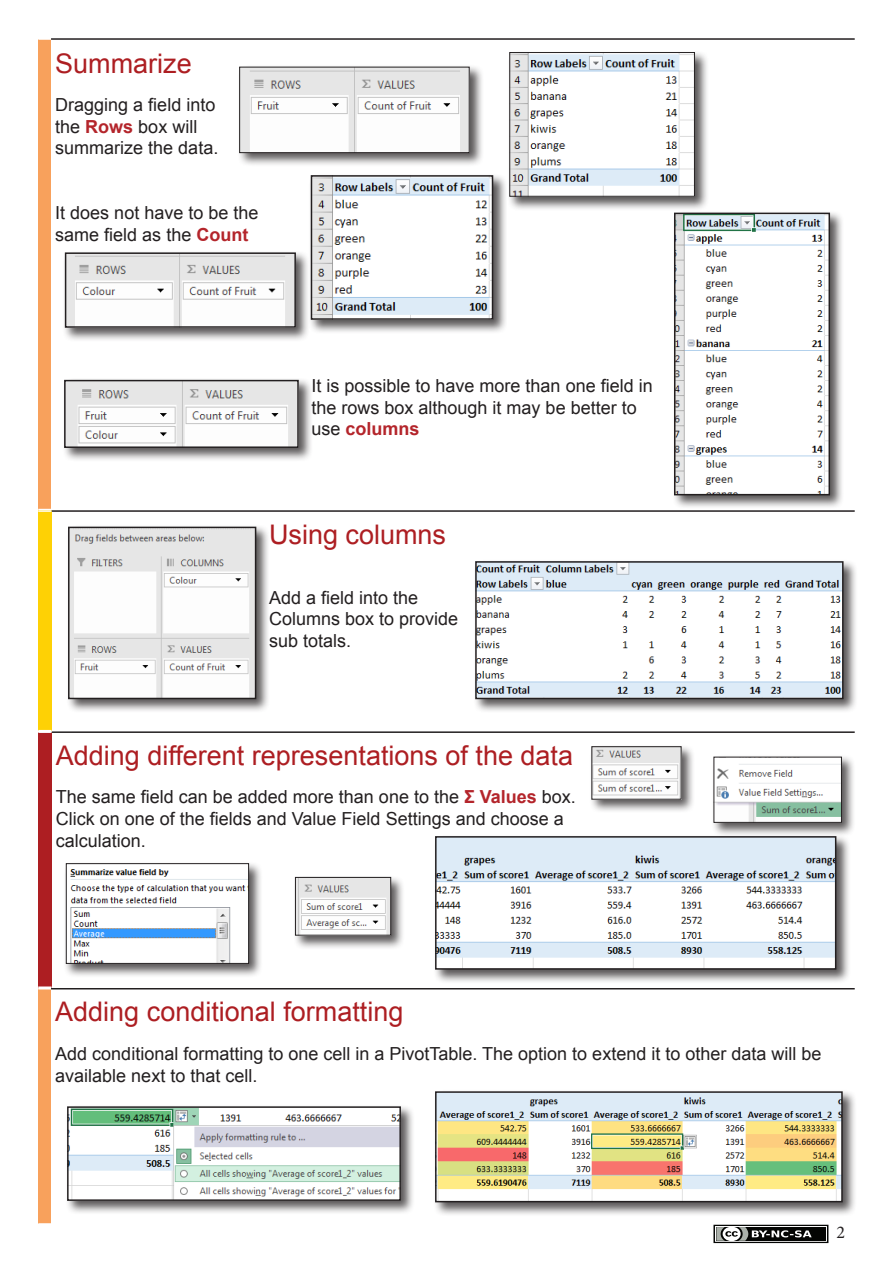
<style>
.page{position:relative;width:893px;height:1263px;background:#fff}
.page>*{position:absolute;margin:0;border:0;box-sizing:border-box;transform-origin:0 0}
.Heading_1{font:27px "Arial";color:#ad1e22}
.body_text{font:18px/21.6px "Arial";color:#231f20}
.t1{font:18px "Minion Pro";color:#231f20}
.s1{font-weight:700;color:#b4252b}
</style>
<div class="page">
<div style="left:713px;top:1225px;width:115px;height:18px;border:1px solid #040503"></div>
<div style="left:716px;top:1227px;width:110px;height:14px;background:#040503"></div>
<svg style="left:713px;top:1225px;width:99px;height:19px"></svg>
<div style="left:38px;top:988px;width:13px;height:236px;background:#f8a15c"></div>
<hr style="left:51px;top:988px;width:804px;height:1px;background:#231f20">
<svg style="left:38px;top:1223px;width:13px;height:1px"></svg>
<div style="left:38px;top:39px;width:13px;height:470px;background:#f8a15c"></div>
<hr style="left:51px;top:38px;width:804px;height:2px;background:#231f20">
<svg style="left:38px;top:39px;width:13px;height:1px"></svg>
<div style="left:237px;top:64px;width:247px;height:103px;background:#231f20;opacity:.75"></div>
<img style="left:241px;top:69px;width:227px;height:82px">
<div style="left:239px;top:67px;width:231px;height:86px;border:1px solid #231f20"></div>
<div style="left:507px;top:50px;width:202px;height:161px;background:#231f20;opacity:.75"></div>
<img style="left:511px;top:54px;width:182px;height:141px">
<div style="left:509px;top:52px;width:186px;height:145px;border:1px solid #231f20"></div>
<div style="left:38px;top:732px;width:14px;height:255px;background:#ad1e22"></div>
<hr style="left:52px;top:731px;width:803px;height:2px;background:#231f20">
<svg style="left:38px;top:986px;width:14px;height:3px"></svg>
<div style="left:38px;top:511px;width:14px;height:220px;background:#fed105"></div>
<hr style="left:52px;top:510px;width:803px;height:2px;background:#231f20">
<svg style="left:38px;top:509px;width:14px;height:3px"></svg>
<svg style="left:38px;top:730px;width:14px;height:3px"></svg>
<div style="left:63px;top:250px;width:247px;height:92px;background:#231f20;opacity:.75"></div>
<img style="left:68px;top:255px;width:225px;height:70px">
<div style="left:65px;top:252px;width:231px;height:76px;border:2px solid #231f20"></div>
<div style="left:308px;top:173px;width:199px;height:161px;background:#231f20;opacity:.75"></div>
<img style="left:314px;top:178px;width:176px;height:139px">
<div style="left:311px;top:175px;width:182px;height:145px;border:2px solid #231f20"></div>
<div style="left:672px;top:210px;width:172px;height:300px;background:#231f20;opacity:.75"></div>
<img style="left:677px;top:216px;width:150px;height:276px">
<div style="left:674px;top:213px;width:156px;height:282px;border:2px solid #231f20"></div>
<div style="left:62px;top:378px;width:251px;height:84px;background:#231f20;opacity:.75"></div>
<img style="left:67px;top:383px;width:229px;height:62px">
<div style="left:64px;top:380px;width:235px;height:68px;border:2px solid #231f20"></div>
<div style="left:66px;top:524px;width:204px;height:189px;background:#231f20;opacity:.75"></div>
<img style="left:71px;top:530px;width:182px;height:166px">
<div style="left:68px;top:527px;width:188px;height:172px;border:2px solid #231f20"></div>
<div style="left:473px;top:559px;width:384px;height:154px;background:#231f20;opacity:.75"></div>
<img style="left:478px;top:564px;width:362px;height:132px">
<div style="left:475px;top:561px;width:368px;height:138px;border:2px solid #231f20"></div>
<div style="left:293px;top:875px;width:112px;height:75px;background:#231f20;opacity:.75"></div>
<img style="left:297px;top:879px;width:92px;height:54px">
<div style="left:295px;top:877px;width:96px;height:58px;border:1px solid #231f20"></div>
<div style="left:433px;top:834px;width:418px;height:150px;background:#231f20;opacity:.75"></div>
<img style="left:438px;top:839px;width:395px;height:128px">
<div style="left:435px;top:836px;width:401px;height:134px;border:2px solid #231f20"></div>
<div style="left:589px;top:744px;width:107px;height:70px;background:#231f20;opacity:.75"></div>
<img style="left:593px;top:748px;width:86px;height:49px">
<div style="left:591px;top:746px;width:90px;height:53px;border:1px solid #231f20"></div>
<div style="left:711px;top:754px;width:145px;height:83px;background:#231f20;opacity:.75"></div>
<img style="left:715px;top:759px;width:125px;height:62px">
<div style="left:713px;top:757px;width:129px;height:66px;border:1px solid #231f20"></div>
<div style="left:64px;top:861px;width:199px;height:117px;background:#231f20;opacity:.75"></div>
<img style="left:68px;top:865px;width:179px;height:97px">
<div style="left:66px;top:863px;width:183px;height:101px;border:1px solid #231f20"></div>
<div style="left:65px;top:1104px;width:350px;height:111px;background:#231f20;opacity:.75"></div>
<img style="left:70px;top:1109px;width:328px;height:89px">
<div style="left:67px;top:1106px;width:334px;height:95px;border:2px solid #231f20"></div>
<div style="left:433px;top:1089px;width:424px;height:127px;background:#231f20;opacity:.75"></div>
<img style="left:438px;top:1094px;width:402px;height:105px">
<div style="left:435px;top:1091px;width:408px;height:111px;border:2px solid #231f20"></div>
<h1 class="Heading_1" style="left:55px;top:45px;width:138px">Summarize</h1>
<p class="body_text" style="left:55px;top:94px;width:165px">Dragging a field into the <span class="s1">Rows</span> box will summarize the data.</p>
<p class="body_text" style="left:55px;top:202px;width:205px">It does not have to be the same field as the <span class="s1">Count</span></p>
<p class="body_text" style="left:312px;top:375px;width:343px">It is possible to have more than one field in the rows box although it may be better to use <span class="s1">columns</span></p>
<h1 class="Heading_1" style="left:269px;top:516px;width:179px">Using columns</h1>
<p class="body_text" style="left:269px;top:587px;width:191px">Add a field into the<br>Columns box to provide sub totals.</p>
<h1 class="Heading_1" style="left:56px;top:738px;width:519px">Adding different representations of the data</h1>
<p class="body_text" style="left:56px;top:786px;width:522px">The same field can be added more than one to the <span class="s1">Σ Values</span> box.</p>
<p class="body_text" style="left:56px;top:808px;width:509px">Click on one of the fields and Value Field Settings and choose a calculation.</p>
<h1 class="Heading_1" style="left:55px;top:994px;width:350px">Adding conditional formatting</h1>
<p class="body_text" style="left:55px;top:1043px;width:768px">Add conditional formatting to one cell in a PivotTable. The option to extend it to other data will be available next to that cell.</p>
<p class="t1" style="left:836px;top:1220px;width:10px">2</p>
</div>
